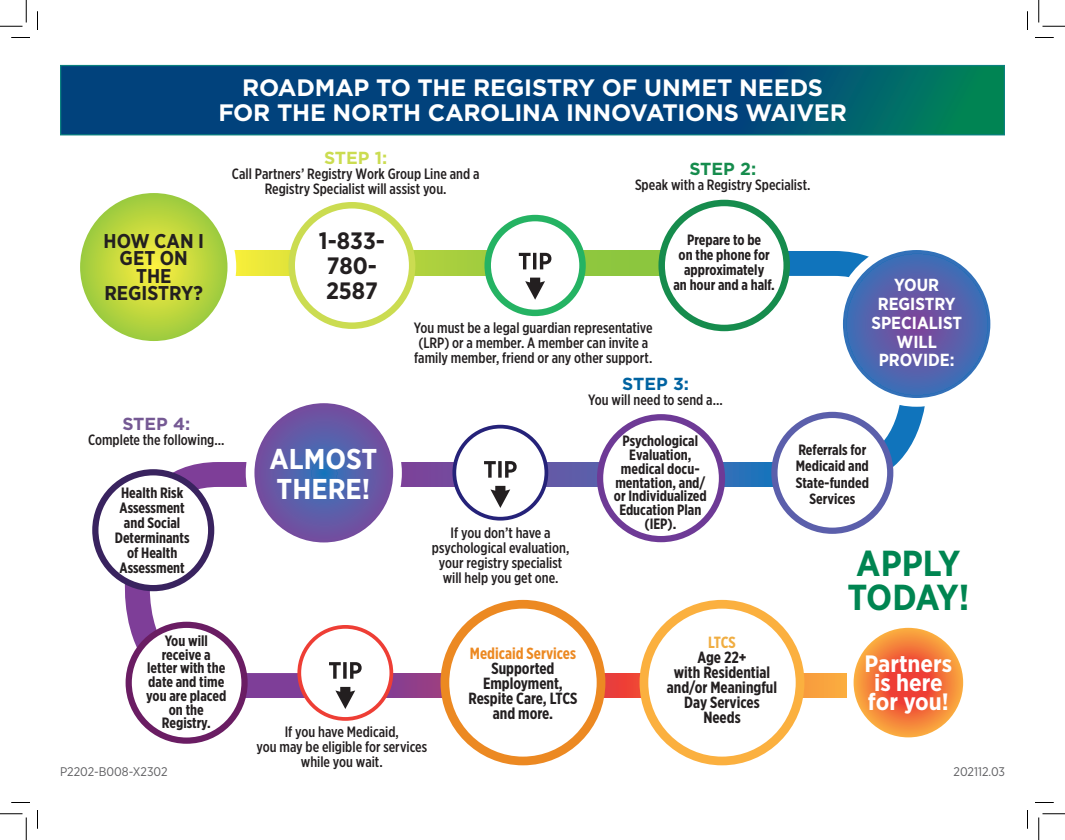
<style>
.page{position:relative;width:1065px;height:840px;background:#fff}
.page>*{position:absolute;margin:0;border:0;box-sizing:border-box;transform-origin:0 0}
.t1{font:700 36.12px "Gotham Narrow";letter-spacing:-.015em;color:#008551}
.t2{font:700 28.62px "Gotham Narrow";color:#fff}
.t3{font:700 23.75px "Gotham";letter-spacing:-.01em;color:#fff}
.t4{font:700 23.62px "Gotham Narrow";color:#fff}
.t5{font:700 23.62px "Gotham Narrow";color:#231f20}
.t6{font:700 20px/17.5px "Gotham Narrow";color:#231f20;text-align:center}
.t7{font:700 17.5px "Gotham Narrow";color:#fff}
.t8{font:700 17.5px "Gotham";color:#cbdc51}
.t9{font:700 17.5px "Gotham";color:#168c4d}
.t10{font:700 17.5px "Gotham";color:#0063a1}
.t11{font:700 17.5px "Gotham";color:#755994}
.t12{font:700 16.25px "Gotham X Narrow";color:#231f20}
.t13{font:700 16.25px "Gotham X Narrow";color:#ec8922}
.t14{font:700 16.25px "Gotham X Narrow";color:#f0ad41}
.t15{font:500 15px/15px "Gotham X Narrow";color:#231f20}
.t16{font:700 15px/13.8px "Gotham X Narrow";color:#231f20;text-align:center}
.t17{font:12.5px "Gotham Narrow";color:#5f5f62}
</style>
<div class="page">
<svg style="left:384px;top:673px;width:462px;height:25px;background:#cc6159"></svg>
<svg style="left:235px;top:251px;width:425px;height:25px;background:#b0d23d"></svg>
<svg style="left:122px;top:462px;width:198px;height:236px"></svg>
<svg style="left:787px;top:251px;width:138px;height:236px"></svg>
<svg style="left:401px;top:462px;width:372px;height:25px;background:#555ba9"></svg>
<div style="left:95px;top:472px;width:116px;height:116px;background:#fff;border-radius:50%"></div>
<div style="left:92px;top:469px;width:122px;height:122px;border:6px solid #39235f;border-radius:50%"></div>
<div style="left:129px;top:625px;width:116px;height:116px;background:#fff;border-radius:50%"></div>
<div style="left:126px;top:622px;width:122px;height:122px;border:6px solid #6a1d63;border-radius:50%"></div>
<div style="left:600px;top:417px;width:122px;height:122px;background:#fff;border-radius:50%"></div>
<div style="left:597px;top:414px;width:128px;height:128px;border:6px solid #6e3a96;border-radius:50%"></div>
<div style="left:774px;top:415px;width:116px;height:116px;background:#fff;border-radius:50%"></div>
<div style="left:771px;top:412px;width:122px;height:122px;border:6px solid #5b5fab;border-radius:50%"></div>
<svg style="left:854px;top:628px;width:109px;height:109px;background:#f3773a"></svg>
<div style="left:454px;top:427px;width:92px;height:92px;background:#fff;border-radius:50%"></div>
<div style="left:452px;top:425px;width:96px;height:96px;border:4px solid #252279;border-radius:50%"></div>
<div style="left:299px;top:627px;width:92px;height:92px;background:#fff;border-radius:50%"></div>
<div style="left:297px;top:625px;width:96px;height:96px;border:4px solid #ee3e35;border-radius:50%"></div>
<svg style="left:839px;top:246px;width:156px;height:156px;background:#5e6cb2"></svg>
<div style="left:834px;top:241px;width:165px;height:166px;border:9px solid #fff;border-radius:50%"></div>
<svg style="left:250px;top:399px;width:148px;height:148px;background:#6b67ae"></svg>
<div style="left:246px;top:394px;width:156px;height:157px;border:9px solid #fff;border-radius:50%"></div>
<div style="left:445px;top:604px;width:156px;height:157px;background:#fff;border-radius:50%"></div>
<div style="left:441px;top:600px;width:164px;height:165px;border:9px solid #ec8922;border-radius:50%"></div>
<div style="left:644px;top:604px;width:156px;height:157px;background:#fff;border-radius:50%"></div>
<div style="left:640px;top:600px;width:164px;height:165px;border:9px solid #fbb03f;border-radius:50%"></div>
<div style="left:292px;top:205px;width:120px;height:121px;background:#fff;border-radius:50%"></div>
<div style="left:288px;top:202px;width:127px;height:127px;border:6px solid #cbdc51;border-radius:50%"></div>
<svg style="left:76px;top:189px;width:156px;height:156px;background:#c2d94b"></svg>
<div style="left:71px;top:184px;width:165px;height:166px;border:9px solid #fff;border-radius:50%"></div>
<svg style="left:329px;top:662px;width:33px;height:17px"></svg>
<svg style="left:335px;top:687px;width:20px;height:22px"></svg>
<svg style="left:484px;top:461px;width:33px;height:17px"></svg>
<svg style="left:490px;top:486px;width:20px;height:22px"></svg>
<div style="left:488px;top:218px;width:95px;height:95px;background:#fff;border-radius:50%"></div>
<div style="left:484px;top:215px;width:102px;height:101px;border:6px solid #25b363;border-radius:50%"></div>
<svg style="left:519px;top:253px;width:32px;height:16px"></svg>
<svg style="left:525px;top:278px;width:20px;height:22px"></svg>
<div style="left:658px;top:200px;width:132px;height:131px;border:6px solid #168c4d;border-radius:50%"></div>
<svg style="left:62px;top:67px;width:941px;height:66px;background:#004b76"></svg>
<div style="left:60px;top:65px;width:945px;height:70px;border:1px solid #0a817f"></div>
<svg style="left:11px;top:37px;width:19px;height:1px"></svg>
<svg style="left:1035px;top:37px;width:19px;height:1px"></svg>
<svg style="left:11px;top:802px;width:19px;height:1px"></svg>
<svg style="left:1035px;top:802px;width:19px;height:1px"></svg>
<svg style="left:37px;top:11px;width:1px;height:19px"></svg>
<svg style="left:37px;top:810px;width:1px;height:19px"></svg>
<svg style="left:1027px;top:11px;width:1px;height:19px"></svg>
<svg style="left:1027px;top:810px;width:1px;height:19px"></svg>
<svg style="left:0;top:0;width:27px;height:27px"></svg>
<svg style="left:0;top:814px;width:27px;height:26px"></svg>
<svg style="left:1039px;top:0;width:26px;height:27px"></svg>
<svg style="left:1039px;top:814px;width:26px;height:26px"></svg>
<p class="t3" style="left:242px;top:72px;width:582px">ROADMAP TO THE REGISTRY OF UNMET NEEDS</p>
<p class="t3" style="left:218px;top:97px;width:630px">FOR THE NORTH CAROLINA INNOVATIONS WAIVER</p>
<p class="t8" style="left:324px;top:147px;width:65px">STEP 1:</p>
<p class="t15" style="left:232px;top:166px;width:249px">Call Partners’ Registry Work Group Line and a</p>
<p class="t15" style="left:265px;top:181px;width:183px">Registry Specialist will assist you.</p>
<p class="t9" style="left:689px;top:158px;width:68px">STEP 2:</p>
<p class="t15" style="left:635px;top:178px;width:177px">Speak with a Registry Specialist.</p>
<p class="t6" style="left:104px;top:232px;width:102px">HOW CAN I</p>
<p class="t6" style="left:120px;top:249px;width:70px">GET ON<br>THE</p>
<p class="t6" style="left:104px;top:284px;width:100px">REGISTRY?</p>
<p class="t11" style="left:122px;top:412px;width:69px">STEP 4:</p>
<p class="t15" style="left:88px;top:432px;width:138px">Complete the following...</p>
<p class="t16" style="left:121px;top:486px;width:64px">Health Risk</p>
<p class="t16" style="left:120px;top:501px;width:67px">Assessment</p>
<p class="t16" style="left:124px;top:516px;width:58px">and Social</p>
<p class="t16" style="left:115px;top:531px;width:76px">Determinants</p>
<p class="t16" style="left:127px;top:546px;width:52px">of Health</p>
<p class="t16" style="left:120px;top:561px;width:67px">Assessment</p>
<p class="t5" style="left:319px;top:225px;width:68px">1-833-</p>
<p class="t5" style="left:327px;top:250px;width:52px">780-</p>
<p class="t5" style="left:326px;top:275px;width:53px">2587</p>
<p class="t2" style="left:270px;top:441px;width:109px">ALMOST</p>
<p class="t2" style="left:277px;top:471px;width:95px">THERE!</p>
<p class="t15" style="left:414px;top:320px;width:240px">You must be a legal guardian representative (LRP) or a member. A member can invite a family member, friend or any other support.</p>
<p class="t16" style="left:687px;top:233px;width:76px">Prepare to be</p>
<p class="t16" style="left:679px;top:247px;width:93px;line-height:15px">on the phone for approximately</p>
<p class="t16" style="left:673px;top:278px;width:103px">an hour and a half.</p>
<p class="t15" style="left:451px;top:525px;width:102px">If you don’t have a</p>
<p class="t15" style="left:432px;top:540px;width:139px">psychological evaluation,</p>
<p class="t15" style="left:439px;top:555px;width:125px">your registry specialist</p>
<p class="t15" style="left:443px;top:570px;width:117px">will help you get one.</p>
<p class="t10" style="left:622px;top:372px;width:68px">STEP 3:</p>
<p class="t15" style="left:588px;top:392px;width:136px">You will need to send a...</p>
<p class="t16" style="left:614px;top:434px;width:94px">Psychological<br>Evaluation, medical docu&shy;mentation, and/ or Individualized<br>Education Plan (IEP).</p>
<p class="t7" style="left:894px;top:274px;width:46px">YOUR</p>
<p class="t7" style="left:878px;top:293px;width:79px">REGISTRY</p>
<p class="t7" style="left:871px;top:311px;width:92px">SPECIALIST</p>
<p class="t7" style="left:897px;top:330px;width:42px">WILL</p>
<p class="t7" style="left:879px;top:349px;width:77px">PROVIDE:</p>
<p class="t16" style="left:798px;top:443px;width:69px">Referrals for</p>
<p class="t16" style="left:796px;top:459px;width:75px">Medicaid and</p>
<p class="t16" style="left:796px;top:475px;width:75px">State-funded</p>
<p class="t16" style="left:810px;top:491px;width:47px">Services</p>
<p class="t1" style="left:856px;top:540px;width:106px">APPLY</p>
<p class="t1" style="left:847px;top:574px;width:124px">TODAY!</p>
<p class="t16" style="left:165px;top:634px;width:45px">You will</p>
<p class="t16" style="left:162px;top:647px;width:50px">receive a</p>
<p class="t16" style="left:147px;top:661px;width:80px">letter with the</p>
<p class="t16" style="left:148px;top:675px;width:78px">date and time</p>
<p class="t16" style="left:146px;top:689px;width:82px">you are placed</p>
<p class="t16" style="left:169px;top:702px;width:36px">on the</p>
<p class="t16" style="left:162px;top:716px;width:50px">Registry.</p>
<p class="t14" style="left:708px;top:632px;width:29px">LTCS</p>
<p class="t12" style="left:697px;top:647px;width:51px">Age 22+</p>
<p class="t12" style="left:674px;top:662px;width:98px">with Residential</p>
<p class="t12" style="left:667px;top:677px;width:112px">and/or Meaningful</p>
<p class="t12" style="left:684px;top:692px;width:77px">Day Services</p>
<p class="t12" style="left:703px;top:707px;width:39px">Needs</p>
<p class="t13" style="left:470px;top:644px;width:108px">Medicaid Services</p>
<p class="t12" style="left:491px;top:659px;width:65px">Supported</p>
<p class="t12" style="left:483px;top:674px;width:81px">Employment,</p>
<p class="t12" style="left:468px;top:689px;width:110px">Respite Care, LTCS</p>
<p class="t12" style="left:493px;top:703px;width:62px">and more.</p>
<p class="t4" style="left:864px;top:649px;width:89px">Partners</p>
<p class="t4" style="left:874px;top:667px;width:70px">is here</p>
<p class="t4" style="left:868px;top:686px;width:82px">for you!</p>
<p class="t15" style="left:285px;top:724px;width:116px">If you have Medicaid,</p>
<p class="t15" style="left:257px;top:739px;width:172px">you may be eligible for services</p>
<p class="t15" style="left:301px;top:754px;width:83px">while you wait.</p>
<p class="t17" style="left:60px;top:763px;width:109px">P2202-B008-X2302</p>
<p class="t17" style="left:954px;top:763px;width:53px">202112.03</p>
</div>
